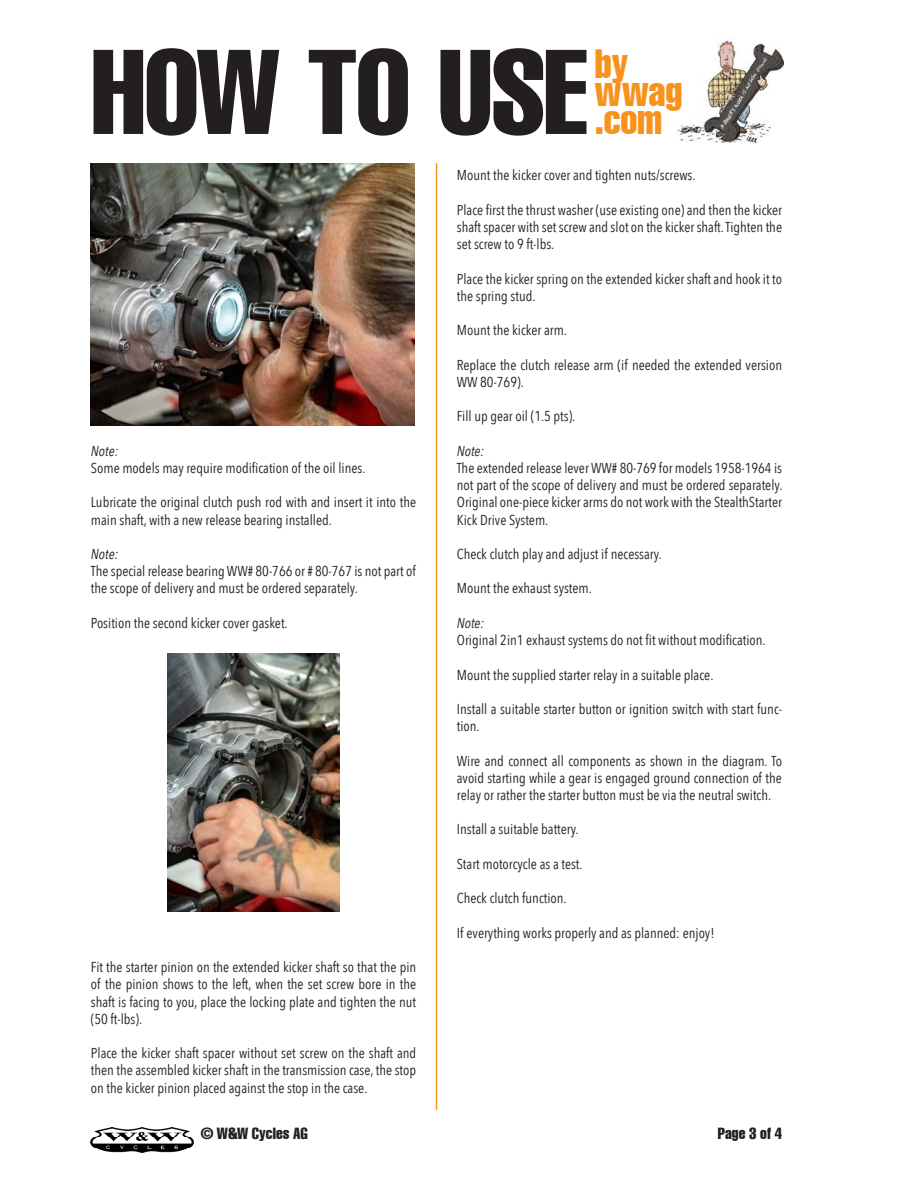
<style>
.page{position:relative;width:918px;height:1188px;background:#fff}
.page>*{position:absolute;margin:0;border:0;box-sizing:border-box;transform-origin:0 0}
.t1{font:extra-condensed 118.05px "Helvetica LT";letter-spacing:-.015em;color:#231f20}
.t2{font:extra-condensed 39.75px/27.9px "Helvetica LT";letter-spacing:-.005em;color:#f7931d}
.t3{font:extra-condensed 15.75px "Helvetica LT";color:#231f20}
.t4{font:14.4px/17.2px "Avenir Next Condensed";color:#231f20}
.s1{font-style:italic}
</style>
<div class="page">
<img style="left:678px;top:38px;width:106px;height:104px">
<img style="left:91px;top:1127px;width:103px;height:26px">
<hr style="left:436px;top:163px;width:1px;height:947px;background:#f7931d">
<img style="left:168px;top:654px;width:172px;height:258px">
<img style="left:91px;top:163px;width:324px;height:263px">
<p class="t1" style="left:91px;top:17px;width:498px">HOW TO USE</p>
<p class="t2" style="left:595px;top:50px;width:89px">by wwag .com</p>
<p class="t4" style="left:91px;top:441px;width:276px"><span class="s1">Note:<br></span>Some models may require modification of the oil lines.</p>
<p class="t4" style="left:91px;top:493px;width:327px">Lubricate the original clutch push rod with and insert it into the main shaft, with a new release bearing installed.</p>
<p class="t4" style="left:91px;top:545px;width:326px"><span class="s1">Note:<br></span>The special release bearing WW# 80-766 or # 80-767 is not part of the scope of delivery and must be ordered separately.</p>
<p class="t4" style="left:91px;top:614px;width:198px">Position the second kicker cover gasket.</p>
<p class="t4" style="left:91px;top:958px;width:327px;text-align:justify">Fit the starter pinion on the extended kicker shaft so that the pin of the pinion shows to the left, when the set screw bore in the shaft is facing to you, place the locking plate and tighten the nut (50 ft-lbs).</p>
<p class="t4" style="left:91px;top:1044px;width:327px;text-align:justify">Place the kicker shaft spacer without set screw on the shaft and then the assembled kicker shaft in the transmission case, the stop on the kicker pinion placed against the stop in the case.</p>
<p class="t4" style="left:457px;top:166px;width:240px">Mount the kicker cover and tighten nuts/screws.</p>
<p class="t4" style="left:457px;top:201px;width:327px;text-align:justify">Place first the thrust washer (use existing one) and then the kicker shaft spacer with set screw and slot on the kicker shaft. Tighten the set screw to 9 ft-lbs.</p>
<p class="t4" style="left:457px;top:269px;width:327px">Place the kicker spring on the extended kicker shaft and hook it to the spring stud.</p>
<p class="t4" style="left:457px;top:321px;width:112px">Mount the kicker arm.</p>
<p class="t4" style="left:457px;top:355px;width:327px">Replace the clutch release arm (if needed the extended version<br>WW 80-769).</p>
<p class="t4" style="left:457px;top:407px;width:120px">Fill up gear oil (1.5 pts).</p>
<p class="t4" style="left:457px;top:441px;width:327px"><span class="s1">Note:<br></span>The extended release lever WW# 80-769 for models 1958-1964 is not part of the scope of delivery and must be ordered separately.<br>Original one-piece kicker arms do not work with the StealthStarter Kick Drive System.</p>
<p class="t4" style="left:457px;top:545px;width:206px">Check clutch play and adjust if necessary.</p>
<p class="t4" style="left:457px;top:579px;width:137px">Mount the exhaust system.</p>
<p class="t4" style="left:457px;top:614px;width:310px"><span class="s1">Note:<br></span>Original 2in1 exhaust systems do not fit without modification.</p>
<p class="t4" style="left:457px;top:665px;width:258px">Mount the supplied starter relay in a suitable place.</p>
<p class="t4" style="left:457px;top:700px;width:327px">Install a suitable starter button or ignition switch with start func&shy;tion.</p>
<p class="t4" style="left:457px;top:751px;width:327px;text-align:justify">Wire and connect all components as shown in the diagram. To avoid starting while a gear is engaged ground connection of the relay or rather the starter button must be via the neutral switch.</p>
<p class="t4" style="left:457px;top:820px;width:123px">Install a suitable battery.</p>
<p class="t4" style="left:457px;top:855px;width:127px">Start motorcycle as a test.</p>
<p class="t4" style="left:457px;top:889px;width:111px">Check clutch function.</p>
<p class="t4" style="left:457px;top:923px;width:259px">If everything works properly and as planned: enjoy!</p>
<p class="t3" style="left:201px;top:1123px;width:109px">© W&amp;W Cycles AG</p>
<p class="t3" style="left:718px;top:1123px;width:66px">Page 3 of 4</p>
</div>
